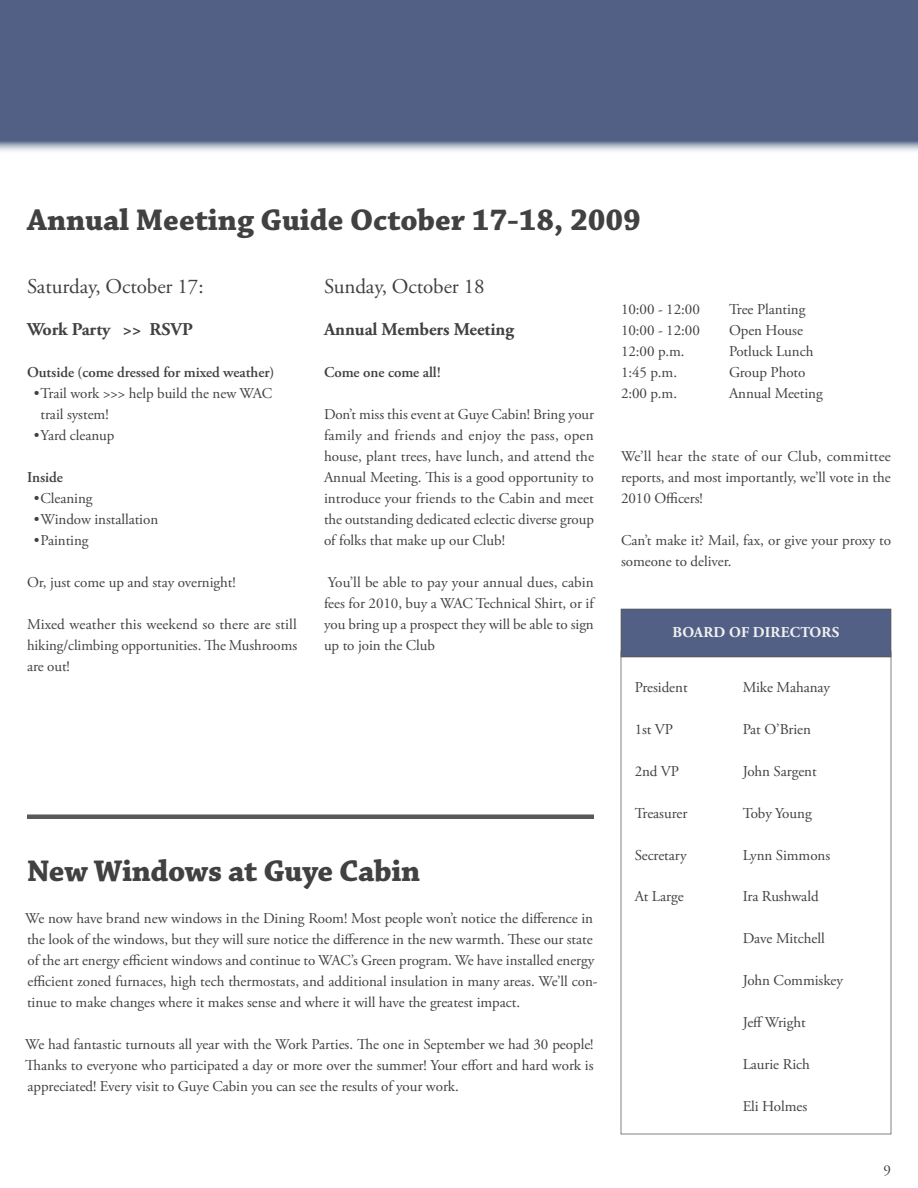
<style>
.page{position:relative;width:918px;height:1188px;background:#fff}
.page>*{position:absolute;margin:0;border:0;box-sizing:border-box;transform-origin:0 0}
.t1{font:700 31.5px "Chaparral Pro";color:#414142}
.t2{font:21px "Adobe Garamond Pro";letter-spacing:-.005em;color:#414142}
.t3{font:700 18px "Adobe Garamond Pro";color:#414142}
.t4{font:15px/21px "Adobe Garamond Pro";letter-spacing:-.005em;color:#414142;text-align:justify}
.t5{font:600 15px "Adobe Garamond Pro";letter-spacing:-.005em;color:#414142}
.t6{font:700 15px "Adobe Garamond Pro";letter-spacing:.01em;color:#f1f1f2}
</style>
<div class="page">
<div style="left:0;top:0;width:918px;height:151px;background:#516084"></div>
<div style="left:27px;top:814px;width:567px;height:5px;background:#58595b"></div>
<div style="left:621px;top:609px;width:270px;height:48px;background:#516084"></div>
<div style="left:621px;top:609px;width:270px;height:48px;border:1px solid #58595b"></div>
<h1 class="t1" style="left:27px;top:201px;width:615px">Annual Meeting Guide October 17-18, 2009</h1>
<h2 class="t2" style="left:27px;top:273px;width:178px">Saturday, October 17:</h2>
<p class="t3" style="left:27px;top:318px;width:135px">Work Party &gt;&gt; RSVP</p>
<p class="t5" style="left:27px;top:363px;width:249px">Outside (come dressed for mixed weather)</p>
<p class="t4" style="left:40px;top:383px;width:233px;text-indent:-7px">• Trail work &gt;&gt;&gt; help build the new WAC trail system!</p>
<p class="t4" style="left:34px;top:425px;width:82px">• Yard cleanup</p>
<p class="t5" style="left:27px;top:468px;width:37px">Inside</p>
<p class="t4" style="left:34px;top:488px;width:60px">• Cleaning</p>
<p class="t4" style="left:34px;top:509px;width:126px">• Window installation</p>
<p class="t4" style="left:34px;top:530px;width:56px">• Painting</p>
<p class="t4" style="left:27px;top:572px;width:210px">Or, just come up and stay overnight!</p>
<p class="t4" style="left:27px;top:614px;width:272px">Mixed weather this weekend so there are still hiking/climbing opportunities. The Mushrooms are out!</p>
<h2 class="t2" style="left:324px;top:273px;width:162px">Sunday, October 18</h2>
<p class="t3" style="left:324px;top:318px;width:191px">Annual Members Meeting</p>
<p class="t5" style="left:324px;top:363px;width:118px">Come one come all!</p>
<p class="t4" style="left:324px;top:404px;width:272px">Don’t miss this event at Guye Cabin! Bring your family and friends and enjoy the pass, open house, plant trees, have lunch, and attend the Annual Meeting. This is a good opportunity to introduce your friends to the Cabin and meet the outstanding dedicated eclectic diverse group of folks that make up our Club!</p>
<p class="t4" style="left:324px;top:572px;width:271px">You’ll be able to pay your annual dues, cabin fees for 2010, buy a WAC Technical Shirt, or if you bring up a prospect they will be able to sign up to join the Club</p>
<h1 class="t1" style="left:27px;top:852px;width:395px">New Windows at Guye Cabin</h1>
<p class="t4" style="left:25px;top:908px;width:574px;text-align:left">We now have brand new windows in the Dining Room! Most people won’t notice the difference in the look of the windows, but they will sure notice the difference in the new warmth. These our state of the art energy efficient windows and continue to WAC’s Green program. We have installed energy efficient zoned furnaces, high tech thermostats, and additional insulation in many areas. We’ll con&shy;tinue to make changes where it makes sense and where it will have the greatest impact.</p>
<p class="t4" style="left:25px;top:1034px;width:570px">We had fantastic turnouts all year with the Work Parties. The one in September we had 30 people!<br>Thanks to everyone who participated a day or more over the summer! Your effort and hard work is appreciated! Every visit to Guye Cabin you can see the results of your work.</p>
<p class="t4" style="left:621px;top:299px;width:80px">10:00 - 12:00</p>
<p class="t4" style="left:729px;top:299px;width:78px">Tree Planting</p>
<p class="t4" style="left:621px;top:320px;width:80px">10:00 - 12:00</p>
<p class="t4" style="left:729px;top:320px;width:75px">Open House</p>
<p class="t4" style="left:621px;top:341px;width:65px">12:00 p.m.</p>
<p class="t4" style="left:729px;top:341px;width:86px">Potluck Lunch</p>
<p class="t4" style="left:621px;top:362px;width:58px">1:45 p.m.</p>
<p class="t4" style="left:729px;top:362px;width:78px">Group Photo</p>
<p class="t4" style="left:621px;top:383px;width:58px">2:00 p.m.</p>
<p class="t4" style="left:729px;top:383px;width:95px">Annual Meeting</p>
<p class="t4" style="left:621px;top:446px;width:271px">We’ll hear the state of our Club, committee reports, and most importantly, we’ll vote in the 2010 Officers!</p>
<p class="t4" style="left:621px;top:530px;width:272px">Can’t make it? Mail, fax, or give your proxy to someone to deliver.</p>
<p class="t6" style="left:673px;top:623px;width:168px">Board of Directors</p>
<p class="t4" style="left:635px;top:677px;width:54px">President</p>
<p class="t4" style="left:743px;top:677px;width:89px">Mike Mahanay</p>
<p class="t4" style="left:635px;top:719px;width:40px">1st VP</p>
<p class="t4" style="left:743px;top:719px;width:70px">Pat O’Brien</p>
<p class="t4" style="left:635px;top:761px;width:46px">2nd VP</p>
<p class="t4" style="left:743px;top:761px;width:75px">John Sargent</p>
<p class="t4" style="left:635px;top:803px;width:54px">Treasurer</p>
<p class="t4" style="left:743px;top:803px;width:71px">Toby Young</p>
<p class="t4" style="left:635px;top:845px;width:53px">Secretary</p>
<p class="t4" style="left:743px;top:845px;width:89px">Lynn Simmons</p>
<p class="t4" style="left:635px;top:887px;width:51px">At Large</p>
<p class="t4" style="left:743px;top:887px;width:77px">Ira Rushwald</p>
<p class="t4" style="left:743px;top:929px;width:84px">Dave Mitchell</p>
<p class="t4" style="left:743px;top:971px;width:102px">John Commiskey</p>
<p class="t4" style="left:743px;top:1013px;width:64px">Jeff Wright</p>
<p class="t4" style="left:743px;top:1055px;width:69px">Laurie Rich</p>
<p class="t4" style="left:743px;top:1097px;width:66px">Eli Holmes</p>
<p class="t4" style="left:884px;top:1160px;width:9px">9</p>
</div>
